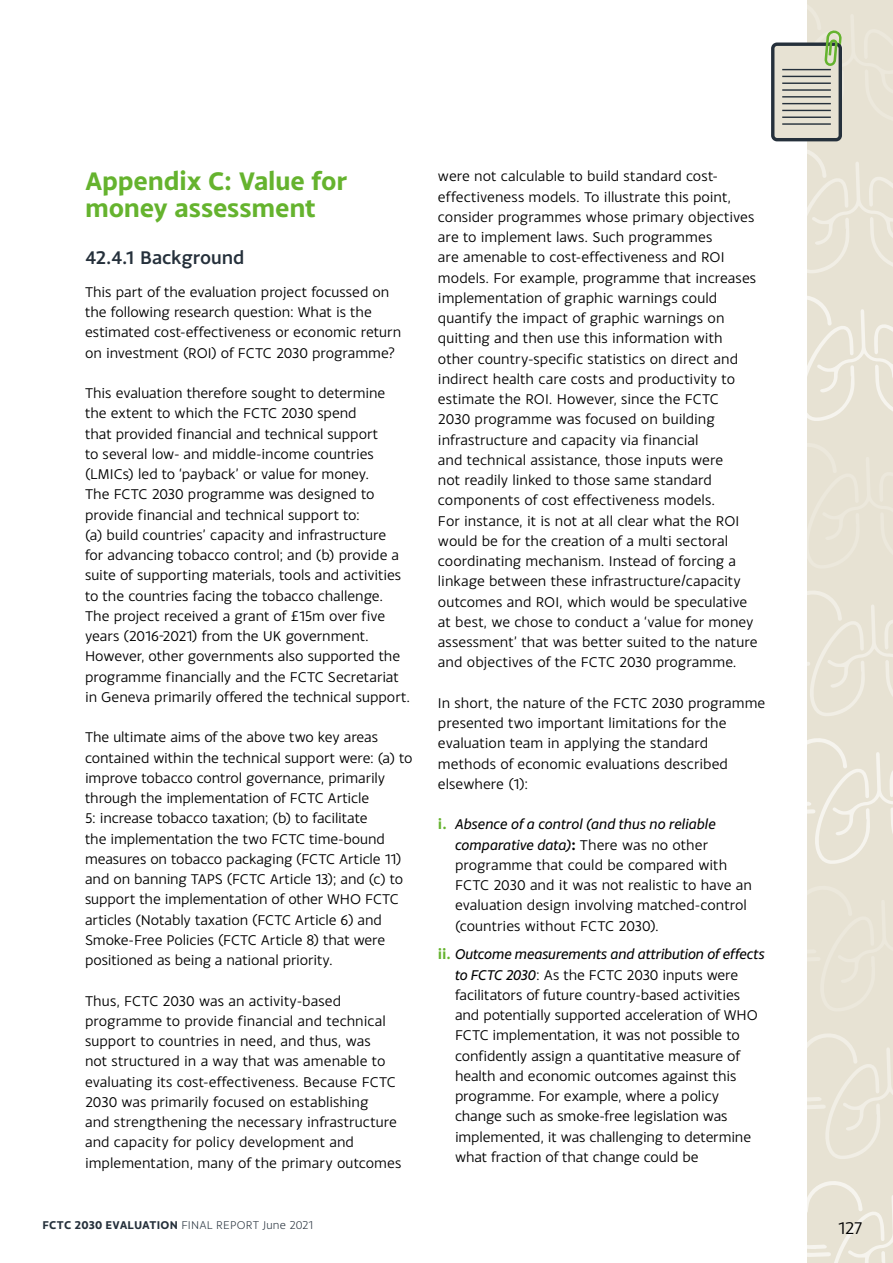
<style>
.page{position:relative;width:893px;height:1263px;background:#fff}
.page>*{position:absolute;margin:0;border:0;box-sizing:border-box;transform-origin:0 0}
.H2_not_numbers{font:700 27px/27px "Monsal Gothic";letter-spacing:-.01em;color:#65b32e}
.t1{font:500 19.5px "Monsal Gothic";letter-spacing:-.01em;color:#25303b}
.t2{font:18px "Monsal Gothic";color:#000}
.Body{font:15px/20.2px "Monsal Gothic";color:#000}
.t3{font:300 12px "Monsal Gothic";letter-spacing:.01em;color:#25303b}
.s1{font-weight:700}
.s2{font-weight:700;color:#65b32e}
.s3{font-style:italic}
</style>
<div class="page">
<div style="left:808px;top:0;width:85px;height:1263px;background:#e7e2d3"></div>
<svg style="left:808px;top:738px;width:85px;height:126px"></svg>
<svg style="left:808px;top:591px;width:85px;height:125px"></svg>
<svg style="left:808px;top:150px;width:85px;height:123px"></svg>
<svg style="left:808px;top:296px;width:85px;height:125px"></svg>
<svg style="left:808px;top:1181px;width:85px;height:82px"></svg>
<svg style="left:808px;top:1034px;width:85px;height:125px"></svg>
<div style="left:773px;top:44px;width:67px;height:96px;background:#e7e2d3;border-radius:4px"></div>
<div style="left:771px;top:43px;width:71px;height:98px;border:3px solid #25303b;border-radius:4px"></div>
<hr style="left:782px;top:69px;width:49px;height:1px;background:#25303b">
<hr style="left:782px;top:76px;width:49px;height:1px;background:#25303b">
<hr style="left:782px;top:83px;width:49px;height:1px;background:#25303b">
<hr style="left:782px;top:89px;width:49px;height:2px;background:#25303b">
<hr style="left:782px;top:96px;width:49px;height:2px;background:#25303b">
<hr style="left:782px;top:103px;width:49px;height:1px;background:#25303b">
<hr style="left:782px;top:110px;width:49px;height:1px;background:#25303b">
<hr style="left:782px;top:117px;width:49px;height:1px;background:#25303b">
<hr style="left:782px;top:123px;width:49px;height:2px;background:#25303b">
<svg style="left:808px;top:30px;width:34px;height:96px"></svg>
<h2 class="H2_not_numbers" style="left:85px;top:167px;width:264px">Appendix C: Value for money assessment</h2>
<h3 class="t1" style="left:85px;top:245px;width:161px">42.4.1 Background</h3>
<p class="Body" style="left:85px;top:281px;width:318px">This part of the evaluation project focussed on the following research question: What is the estimated cost-effectiveness or economic return on investment (ROI) of FCTC 2030 programme?</p>
<p class="Body" style="left:85px;top:382px;width:327px">This evaluation therefore sought to determine the extent to which the FCTC 2030 spend<br>that provided financial and technical support<br>to several low- and middle-income countries (LMICs) led to ‘payback’ or value for money.<br>The FCTC 2030 programme was designed to provide financial and technical support to:<br>(a) build countries’ capacity and infrastructure<br>for advancing tobacco control; and (b) provide a suite of supporting materials, tools and activities to the countries facing the tobacco challenge.<br>The project received a grant of £15m over five years (2016-2021) from the UK government.<br>However, other governments also supported the programme financially and the FCTC Secretariat in Geneva primarily offered the technical support.</p>
<p class="Body" style="left:85px;top:727px;width:329px">The ultimate aims of the above two key areas contained within the technical support were: (a) to improve tobacco control governance, primarily through the implementation of FCTC Article<br>5: increase tobacco taxation; (b) to facilitate<br>the implementation the two FCTC time-bound measures on tobacco packaging (FCTC Article 11) and on banning TAPS (FCTC Article 13); and (c) to support the implementation of other WHO FCTC articles (Notably taxation (FCTC Article 6) and Smoke-Free Policies (FCTC Article 8) that were positioned as being a national priority.</p>
<p class="Body" style="left:85px;top:990px;width:318px">Thus, FCTC 2030 was an activity-based programme to provide financial and technical support to countries in need, and thus, was<br>not structured in a way that was amenable to evaluating its cost-effectiveness. Because FCTC 2030 was primarily focused on establishing<br>and strengthening the necessary infrastructure and capacity for policy development and implementation, many of the primary outcomes</p>
<p class="t3" style="left:43px;top:1218px;width:272px"><span class="s1">FCTC 2030 EVALUATION</span> FINAL REPORT June 2021</p>
<p class="Body" style="left:438px;top:166px;width:321px">were not calculable to build standard cost&shy;effectiveness models. To illustrate this point, consider programmes whose primary objectives are to implement laws. Such programmes<br>are amenable to cost-effectiveness and ROI models. For example, programme that increases implementation of graphic warnings could quantify the impact of graphic warnings on quitting and then use this information with other country-specific statistics on direct and indirect health care costs and productivity to estimate the ROI. However, since the FCTC<br>2030 programme was focused on building infrastructure and capacity via financial<br>and technical assistance, those inputs were<br>not readily linked to those same standard components of cost effectiveness models.<br>For instance, it is not at all clear what the ROI would be for the creation of a multi sectoral coordinating mechanism. Instead of forcing a linkage between these infrastructure/capacity outcomes and ROI, which would be speculative at best, we chose to conduct a ‘value for money assessment’ that was better suited to the nature and objectives of the FCTC 2030 programme.</p>
<p class="Body" style="left:438px;top:692px;width:329px">In short, the nature of the FCTC 2030 programme presented two important limitations for the evaluation team in applying the standard methods of economic evaluations described elsewhere (1):</p>
<p class="Body" style="left:455px;top:814px;width:298px;text-indent:-17px"><span class="s2">i.</span> <span class="s3">Absence of a control (and thus no reliable comparative data)</span><span class="s1">:</span> There was no other programme that could be compared with FCTC 2030 and it was not realistic to have an evaluation design involving matched-control (countries without FCTC 2030).</p>
<p class="Body" style="left:455px;top:944px;width:311px;text-indent:-17px"><span class="s2">ii.</span> <span class="s3">Outcome measurements and attribution of effects to FCTC 2030</span>: As the FCTC 2030 inputs were facilitators of future country-based activities and potentially supported acceleration of WHO FCTC implementation, it was not possible to confidently assign a quantitative measure of health and economic outcomes against this programme. For example, where a policy change such as smoke-free legislation was implemented, it was challenging to determine what fraction of that change could be</p>
<p class="t2" style="left:838px;top:1217px;width:26px">127</p>
</div>
